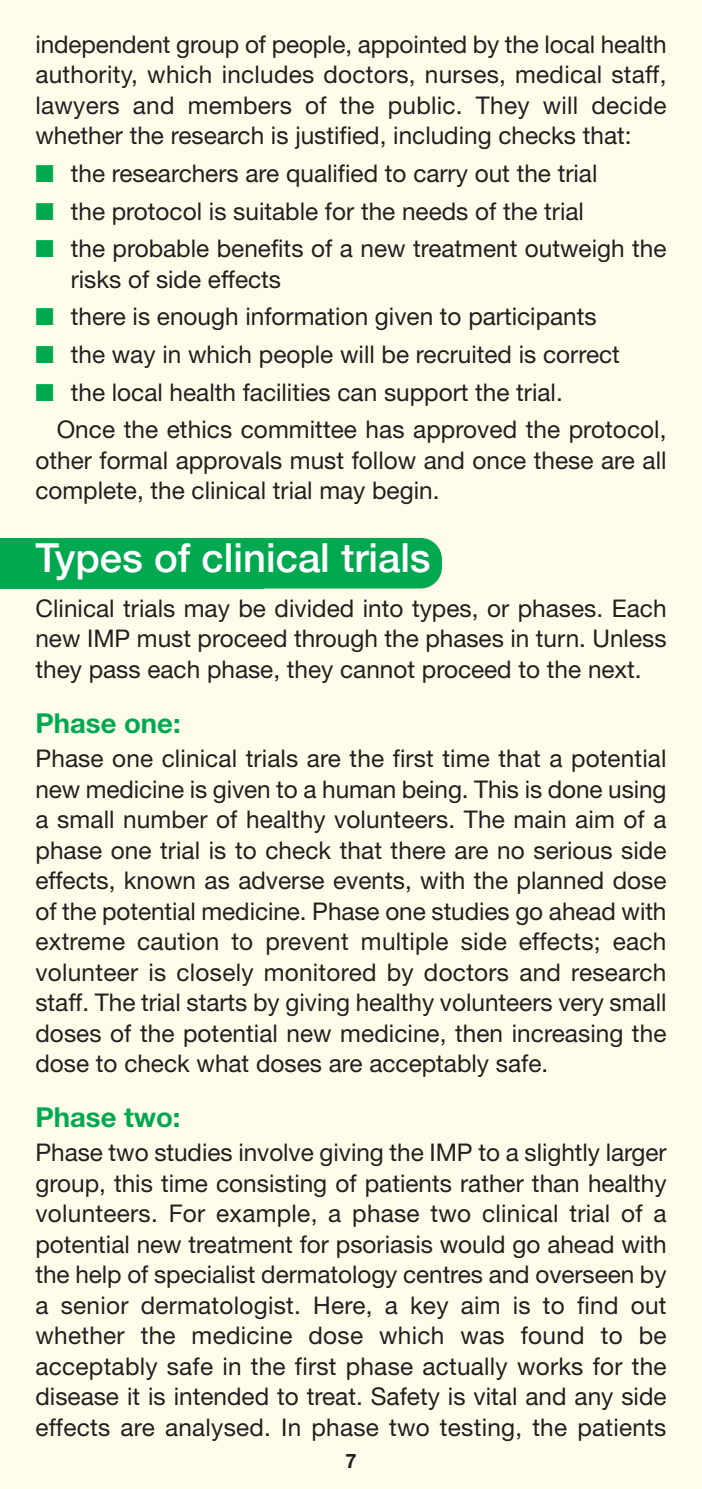
<style>
.page{position:relative;width:702px;height:1489px;background:#fff}
.page>*{position:absolute;margin:0;border:0;box-sizing:border-box;transform-origin:0 0}
.t1{font:500 40px "Helvetica Neue";color:#fff}
.t2{font:700 27.5px "Helvetica Neue";color:#00a950}
.t3{font:24.5px/30.5px "Helvetica Neue";color:#231f20;text-align:justify}
.t4{font:700 20px "Helvetica Neue";color:#231f20}
.s1{color:#00a950}
</style>
<div class="page">
<div style="left:0;top:0;width:702px;height:1488px;background:#fffdea"></div>
<div style="left:33px;top:538px;width:409px;height:50px;background:#00a950;border-radius:21px"></div>
<div style="left:0;top:538px;width:263px;height:50px;background:#00a950"></div>
<p class="t3" style="left:35px;top:31px;width:632px">independent group of people, appointed by the local health authority, which includes doctors, nurses, medical staff, lawyers and members of the public. They will decide whether the research is justified, including checks that:</p>
<p class="t3" style="left:35px;top:160px;width:563px"><span class="s1">■</span> the researchers are qualified to carry out the trial</p>
<p class="t3" style="left:35px;top:198px;width:550px"><span class="s1">■</span> the protocol is suitable for the needs of the trial</p>
<p class="t3" style="left:71px;top:236px;width:597px;text-indent:-35px"><span class="s1">■</span> the probable benefits of a new treatment outweigh the risks of side effects</p>
<p class="t3" style="left:35px;top:304px;width:562px"><span class="s1">■</span> there is enough information given to participants</p>
<p class="t3" style="left:35px;top:341px;width:586px"><span class="s1">■</span> the way in which people will be recruited is correct</p>
<p class="t3" style="left:57px;top:375px;width:611px;line-height:37.5px;text-indent:-21px"><span class="s1">■</span> the local health facilities can support the trial.<br>Once the ethics committee has approved the protocol,</p>
<p class="t3" style="left:35px;top:447px;width:632px">other formal approvals must follow and once these are all complete, the clinical trial may begin.</p>
<h1 class="t1" style="left:35px;top:533px;width:397px">Types of clinical trials</h1>
<p class="t3" style="left:35px;top:595px;width:632px">Clinical trials may be divided into types, or phases. Each new IMP must proceed through the phases in turn. Unless they pass each phase, they cannot proceed to the next.</p>
<p class="t2" style="left:35px;top:713px;width:147px">Phase one:</p>
<p class="t3" style="left:35px;top:745px;width:632px">Phase one clinical trials are the first time that a potential new medicine is given to a human being. This is done using a small number of healthy volunteers. The main aim of a phase one trial is to check that there are no serious side effects, known as adverse events, with the planned dose of the potential medicine. Phase one studies go ahead with extreme caution to prevent multiple side effects; each volunteer is closely monitored by doctors and research staff. The trial starts by giving healthy volunteers very small doses of the potential new medicine, then increasing the dose to check what doses are acceptably safe.</p>
<p class="t2" style="left:35px;top:1107px;width:147px">Phase two:</p>
<p class="t3" style="left:35px;top:1139px;width:632px">Phase two studies involve giving the IMP to a slightly larger group, this time consisting of patients rather than healthy volunteers. For example, a phase two clinical trial of a potential new treatment for psoriasis would go ahead with the help of specialist dermatology centres and overseen by a senior dermatologist. Here, a key aim is to find out whether the medicine dose which was found to be acceptably safe in the first phase actually works for the disease it is intended to treat. Safety is vital and any side effects are analysed. In phase two testing, the patients</p>
<p class="t4" style="left:345px;top:1453px;width:13px">7</p>
</div>
